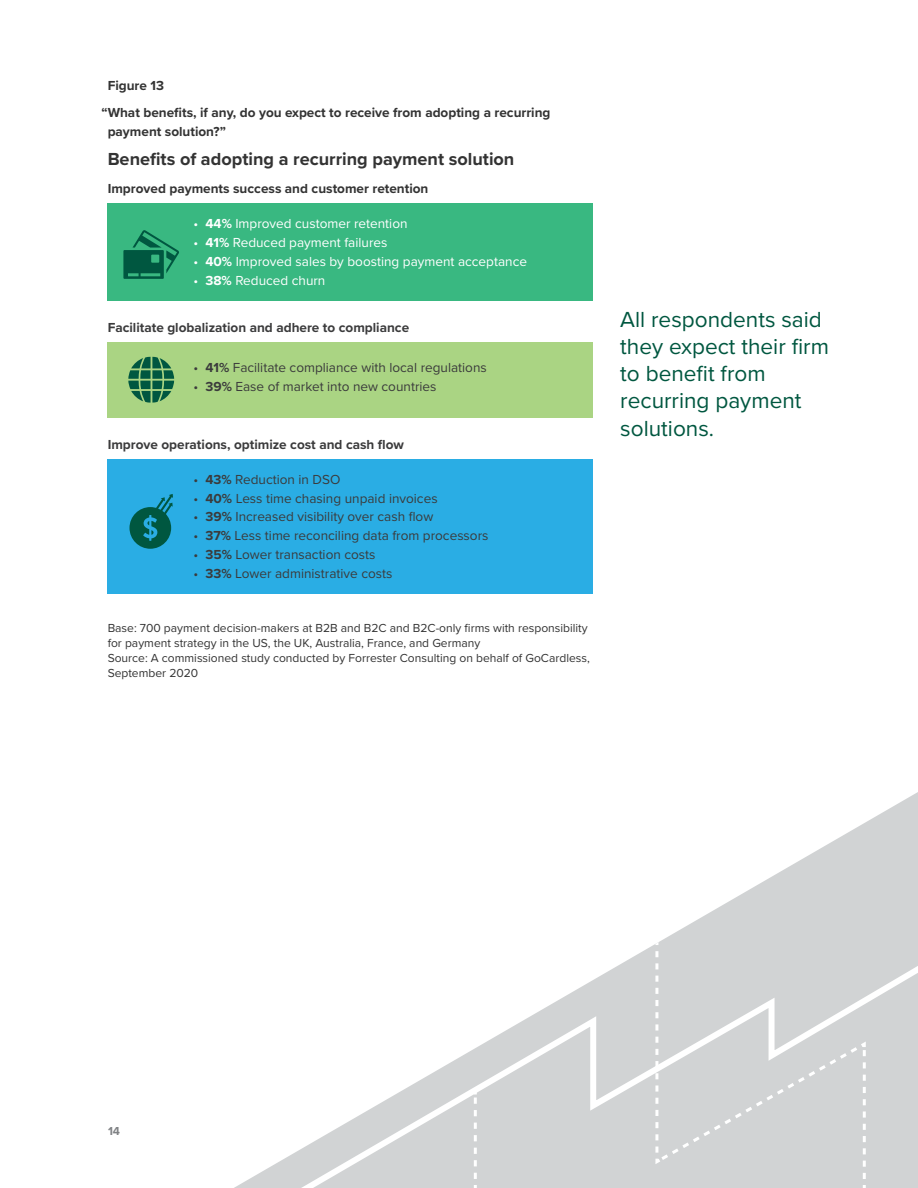
<style>
.page{position:relative;width:918px;height:1188px;background:#fff}
.page>*{position:absolute;margin:0;border:0;box-sizing:border-box;transform-origin:0 0}
.t1{font:22.65px/27.2px "Proxima Nova";color:#005740}
.t2{font:700 18.15px "Proxima Nova";color:#333}
.t3{font:13.5px "Proxima Nova";color:#3b3b3c}
.t4{font:700 13.5px/27.2px "Proxima Nova";color:#333}
.t5{font:13.5px "Proxima Nova";color:#fff}
.t6{font:700 13.5px "Proxima Nova";color:#3b3b3c}
.t7{font:12px/15.1px "Proxima Nova";color:#333}
.t8{font:700 12px "Proxima Nova";color:#808285}
.s1{font-weight:700}
</style>
<div class="page">
<svg style="left:234px;top:792px;width:684px;height:396px"></svg>
<svg style="left:291px;top:956px;width:627px;height:232px"></svg>
<svg style="left:474px;top:1091px;width:3px;height:88px"></svg>
<div style="left:654px;top:933px;width:213px;height:246px;background:#d1d3d4"></div>
<div style="left:108px;top:203px;width:485px;height:98px;background:#39b881"></div>
<div style="left:108px;top:342px;width:485px;height:75px;background:#aad483"></div>
<div style="left:108px;top:460px;width:485px;height:134px;background:#2aade4"></div>
<svg style="left:123px;top:230px;width:56px;height:49px"></svg>
<svg style="left:128px;top:357px;width:46px;height:46px"></svg>
<svg style="left:129px;top:494px;width:44px;height:55px"></svg>
<p class="t4" style="left:101px;top:71px;width:451px;text-indent:6px">Figure 13<br>“What benefits, if any, do you expect to receive from adopting a recurring</p>
<p class="t4" style="left:108px;top:117px;width:120px">payment solution?”</p>
<h2 class="t2" style="left:108px;top:146px;width:408px">Benefits of adopting a recurring payment solution</h2>
<p class="t4" style="left:108px;top:175px;width:322px">Improved payments success and customer retention</p>
<p class="t5" style="left:194px;top:214px;width:215px">• <span class="s1">44%</span> Improved customer retention</p>
<p class="t5" style="left:194px;top:233px;width:195px">• <span class="s1">41%</span> Reduced payment failures</p>
<p class="t5" style="left:194px;top:251px;width:335px">• <span class="s1">40%</span> Improved sales by boosting payment acceptance</p>
<p class="t5" style="left:194px;top:270px;width:133px">• <span class="s1">38%</span> Reduced churn</p>
<p class="t6" style="left:108px;top:318px;width:303px">Facilitate globalization and adhere to compliance</p>
<p class="t3" style="left:194px;top:358px;width:295px">• <span class="s1">41%</span> Facilitate compliance with local regulations</p>
<p class="t3" style="left:194px;top:377px;width:244px">• <span class="s1">39%</span> Ease of market into new countries</p>
<p class="t6" style="left:108px;top:434px;width:298px">Improve operations, optimize cost and cash flow</p>
<p class="t3" style="left:194px;top:469px;width:148px">• <span class="s1">43%</span> Reduction in DSO</p>
<p class="t3" style="left:194px;top:488px;width:246px">• <span class="s1">40%</span> Less time chasing unpaid invoices</p>
<p class="t3" style="left:194px;top:507px;width:241px">• <span class="s1">39%</span> Increased visibility over cash flow</p>
<p class="t3" style="left:194px;top:526px;width:296px">• <span class="s1">37%</span> Less time reconciling data from processors</p>
<p class="t3" style="left:194px;top:545px;width:183px">• <span class="s1">35%</span> Lower transaction costs</p>
<p class="t3" style="left:194px;top:563px;width:200px">• <span class="s1">33%</span> Lower administrative costs</p>
<p class="t7" style="left:108px;top:620px;width:484px">Base: 700 payment decision-makers at B2B and B2C and B2C-only firms with responsibility for payment strategy in the US, the UK, Australia, France, and Germany<br>Source: A commissioned study conducted by Forrester Consulting on behalf of GoCardless, September 2020</p>
<h1 class="t1" style="left:620px;top:305px;width:210px">All respondents said they expect their firm to benefit from recurring payment solutions.</h1>
<p class="t8" style="left:108px;top:1122px;width:14px">14</p>
</div>
